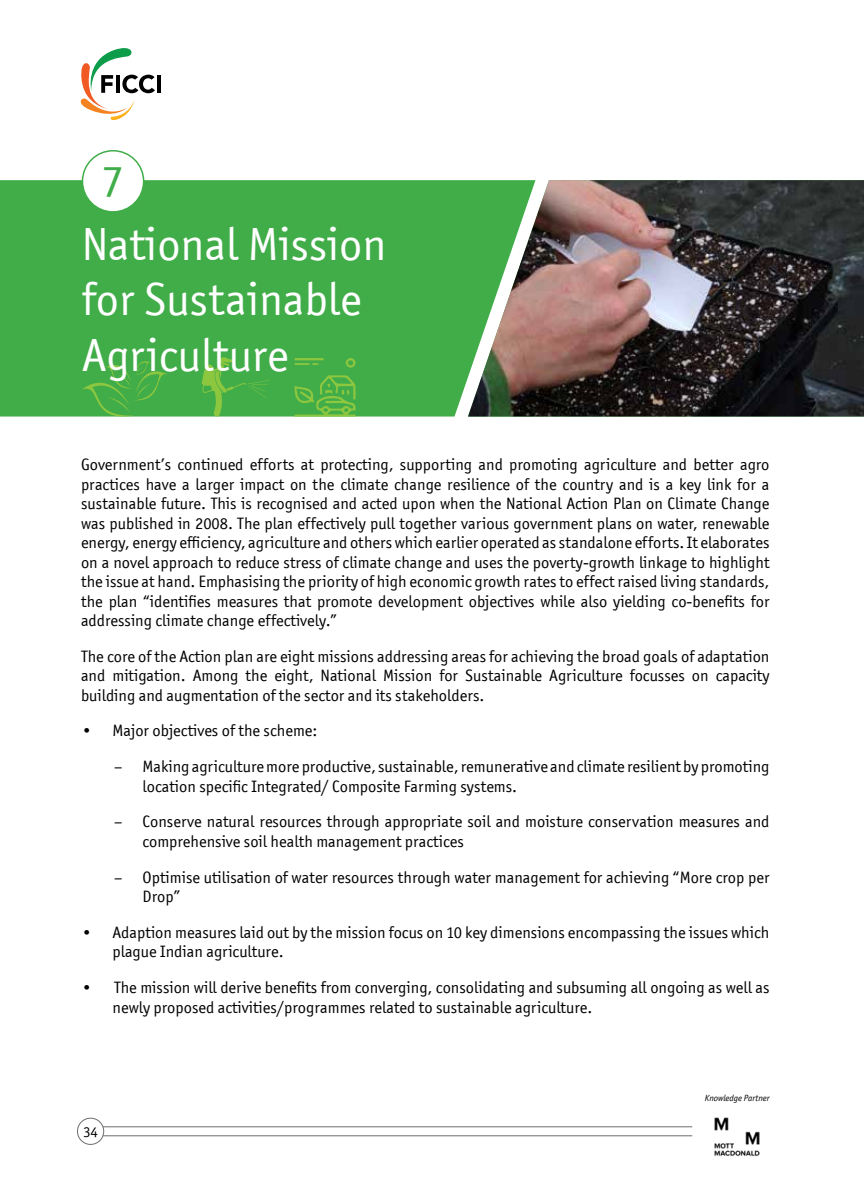
<style>
.page{position:relative;width:864px;height:1188px;background:#fff}
.page>*{position:absolute;margin:0;border:0;box-sizing:border-box;transform-origin:0 0}
.t1{font:46.5px/55.8px "Officina San ITC";color:#fff}
.t2{font:46.5px "Officina San ITC";color:#41ad49}
.t3{font:16.5px/19.5px "Officina San ITC";color:#000}
.t4{font:15px "Officina San ITC";color:#000}
.t5{font:italic 9px "Officina San ITC";color:#000}
</style>
<div class="page">
<svg style="left:80px;top:48px;width:75px;height:72px"></svg>
<hr style="left:157px;top:75px;width:4px;height:18px;background:#000">
<hr style="left:81px;top:1135px;width:611px;height:1px;background:#6d6e71">
<hr style="left:81px;top:1126px;width:611px;height:1px;background:#6d6e71">
<div style="left:77px;top:1118px;width:27px;height:26px;background:#fff;border-radius:50%"></div>
<div style="left:77px;top:1118px;width:27px;height:27px;border:1px solid #6d6e71;border-radius:50%"></div>
<img style="left:714px;top:1117px;width:46px;height:40px">
<div style="left:0;top:180px;width:468px;height:237px;background:#41ad49"></div>
<img style="left:468px;top:180px;width:396px;height:237px">
<div style="left:82px;top:151px;width:62px;height:61px;background:#fff;border-radius:50%"></div>
<div style="left:82px;top:150px;width:62px;height:63px;border:2px solid #41ad49;border-radius:50%"></div>
<svg style="left:82px;top:358px;width:86px;height:59px;background:#49af49"></svg>
<svg style="left:201px;top:357px;width:69px;height:60px;background:#4fb148"></svg>
<svg style="left:294px;top:358px;width:62px;height:59px;background:#55b346"></svg>
<h1 class="t2" style="left:101px;top:154px;width:25px">7</h1>
<h1 class="t1" style="left:82px;top:216px;width:306px">National Mission for Sustainable<br>Agriculture</h1>
<p class="t3" style="left:81px;top:455px;width:690px;text-align:justify">Government’s continued efforts at protecting, supporting and promoting agriculture and better agro practices have a larger impact on the climate change resilience of the country and is a key link for a sustainable future. This is recognised and acted upon when the National Action Plan on Climate Change was published in 2008. The plan effectively pull together various government plans on water, renewable energy, energy efficiency, agriculture and others which earlier operated as standalone efforts. It elaborates on a novel approach to reduce stress of climate change and uses the poverty-growth linkage to highlight the issue at hand. Emphasising the priority of high economic growth rates to effect raised living standards, the plan “identifies measures that promote development objectives while also yielding co-benefits for addressing climate change effectively.”</p>
<p class="t3" style="left:81px;top:646px;width:690px;text-align:justify">The core of the Action plan are eight missions addressing areas for achieving the broad goals of adaptation and mitigation. Among the eight, National Mission for Sustainable Agriculture focusses on capacity building and augmentation of the sector and its stakeholders.</p>
<p class="t3" style="left:81px;top:721px;width:238px">• Major objectives of the scheme:</p>
<p class="t3" style="left:142px;top:757px;width:629px;text-indent:-28px">– Making agriculture more productive, sustainable, remunerative and climate resilient by promoting location specific Integrated/ Composite Farming systems.</p>
<p class="t3" style="left:142px;top:812px;width:629px;text-indent:-28px">– Conserve natural resources through appropriate soil and moisture conservation measures and comprehensive soil health management practices</p>
<p class="t3" style="left:142px;top:867px;width:629px;text-indent:-28px">– Optimise utilisation of water resources through water management for achieving “More crop per<br>Drop”</p>
<p class="t3" style="left:112px;top:922px;width:658px;text-indent:-31px">• Adaption measures laid out by the mission focus on 10 key dimensions encompassing the issues which plague Indian agriculture.</p>
<p class="t3" style="left:112px;top:978px;width:659px;text-indent:-31px">• The mission will derive benefits from converging, consolidating and subsuming all ongoing as well as newly proposed activities/programmes related to sustainable agriculture.</p>
<p class="t4" style="left:83px;top:1123px;width:17px">34</p>
<p class="t5" style="left:705px;top:1093px;width:66px">Knowledge Partner</p>
</div>
